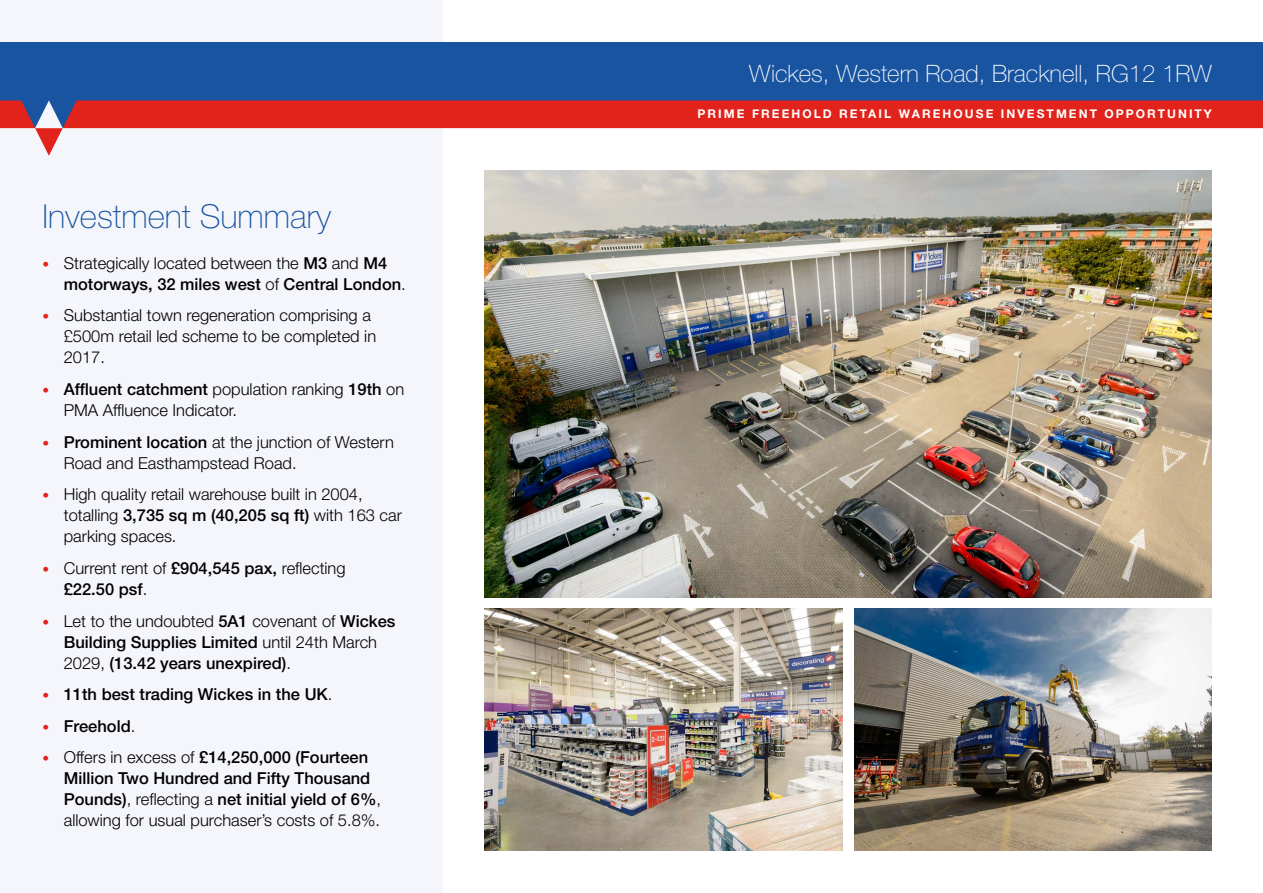
<style>
.page{position:relative;width:1263px;height:893px;background:#fff}
.page>*{position:absolute;margin:0;border:0;box-sizing:border-box;transform-origin:0 0}
.t1{font:100 33px "Helvetica Neue LT Std";color:#1954a1}
.t2{font:100 24px "Helvetica Neue LT Std";color:#fff}
.t3{font:500 16.5px/21px "Helvetica Neue LT Std";color:#000}
.t4{font:300 16.5px/21px "Helvetica Neue LT Std";color:#000}
.t5{font:700 12px "Helvetica Neue LT Std";letter-spacing:.17em;color:#fff}
.s1{font-weight:300;font-size:13.5px;color:#e2231b}
.s2{font-weight:300}
.s3{font-size:13.5px;color:#e2231b}
.s4{font-weight:500}
</style>
<div class="page">
<div style="left:0;top:0;width:442px;height:893px;background:#f5f6fb"></div>
<div style="left:0;top:43px;width:1263px;height:85px;background:#1954a1"></div>
<img style="left:485px;top:170px;width:727px;height:427px">
<img style="left:485px;top:608px;width:357px;height:242px">
<img style="left:854px;top:608px;width:358px;height:242px">
<svg style="left:0;top:100px;width:1263px;height:56px"></svg>
<h1 class="t1" style="left:43px;top:197px;width:290px">Investment Summary</h1>
<p class="t3" style="left:64px;top:252px;width:344px;text-indent:-21px"><span class="s1">•</span> <span class="s2">Strategically located between the</span> M3 <span class="s2">and</span> M4 motorways, 32 miles west <span class="s2">of</span> Central London<span class="s2">.</span></p>
<p class="t4" style="left:64px;top:305px;width:314px;text-indent:-21px"><span class="s3">•</span> Substantial town regeneration comprising a £500m retail led scheme to be completed in<br>2017.</p>
<p class="t4" style="left:64px;top:378px;width:342px;text-indent:-21px"><span class="s3">•</span> <span class="s4">Affluent catchment</span> population ranking <span class="s4">19th</span> on<br>PMA Affluence Indicator.</p>
<p class="t4" style="left:64px;top:431px;width:332px;text-indent:-21px"><span class="s3">•</span> <span class="s4">Prominent location</span> at the junction of Western<br>Road and Easthampstead Road.</p>
<p class="t4" style="left:64px;top:483px;width:340px;text-indent:-21px"><span class="s3">•</span> High quality retail warehouse built in 2004, totalling <span class="s4">3,735 sq m (40,205 sq ft)</span> with 163 car parking spaces.</p>
<p class="t4" style="left:64px;top:557px;width:283px;text-indent:-21px"><span class="s3">•</span> Current rent of <span class="s4">£904,545 pax,</span> reflecting <span class="s4">£22.50 psf</span>.</p>
<p class="t3" style="left:64px;top:610px;width:333px;text-indent:-21px"><span class="s1">•</span> <span class="s2">Let to the undoubted</span> 5A1 <span class="s2">covenant of</span> Wickes<br>Building Supplies Limited <span class="s2">until 24th March<br>2029,</span> (13.42 years unexpired)<span class="s2">.</span></p>
<p class="t3" style="left:43px;top:684px;width:291px"><span class="s1">•</span> 11th best trading Wickes in the UK<span class="s2">.</span></p>
<p class="t3" style="left:43px;top:715px;width:94px"><span class="s1">•</span> Freehold<span class="s2">.</span></p>
<p class="t3" style="left:64px;top:747px;width:319px;text-indent:-21px"><span class="s1">•</span> <span class="s2">Offers in excess of</span> £14,250,000 (Fourteen Million Two Hundred and Fifty Thousand Pounds)<span class="s2">, reflecting a</span> net initial yield of 6%<span class="s2">, allowing for usual purchaser’s costs of 5.8%.</span></p>
<h2 class="t2" style="left:749px;top:60px;width:464px">Wickes, Western Road, Bracknell, RG12 1RW</h2>
<p class="t5" style="left:697px;top:106px;width:516px">PRIME FREEHOLD RETAIL WAREHOUSE INVESTMENT OPPORTUNITY</p>
</div>
